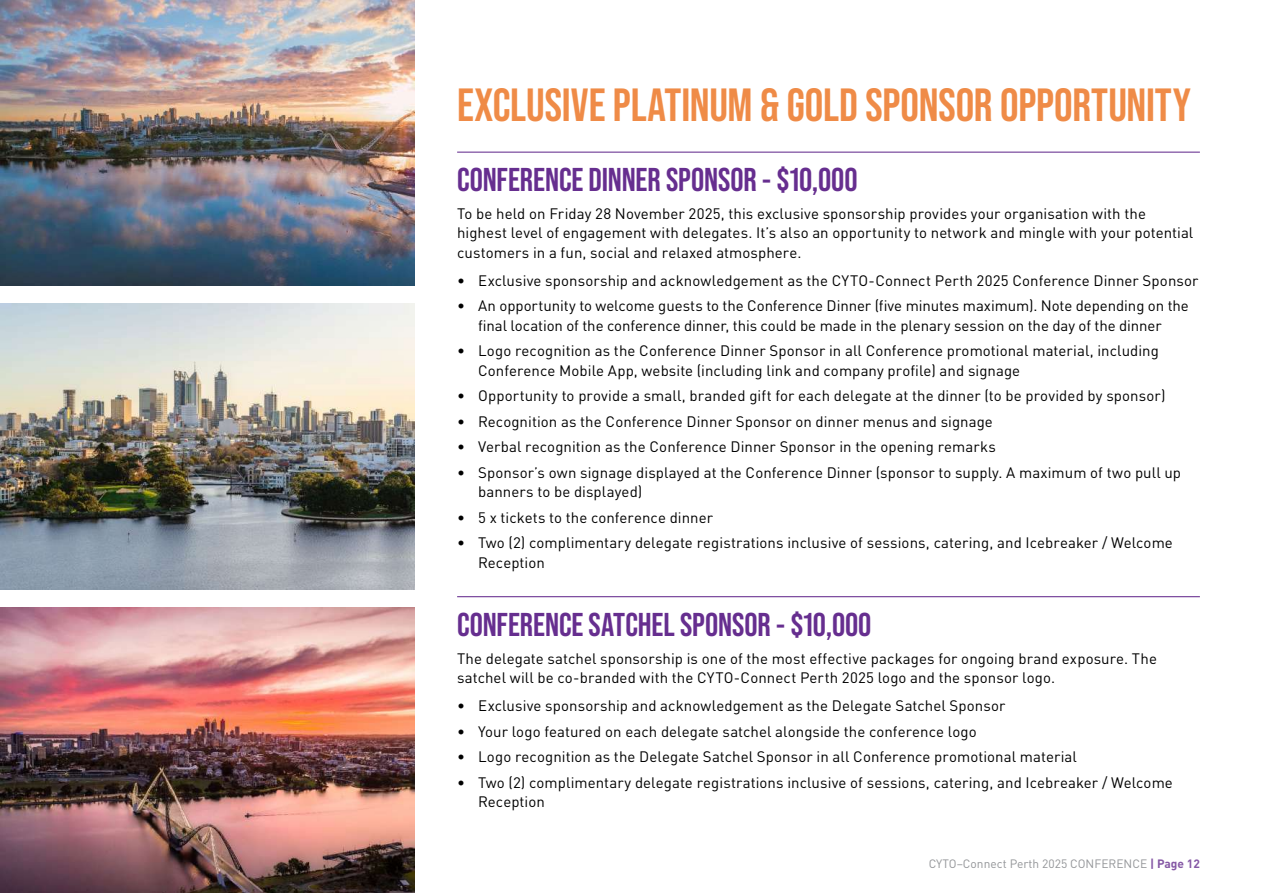
<style>
.page{position:relative;width:1263px;height:893px;background:#fff}
.page>*{position:absolute;margin:0;border:0;box-sizing:border-box;transform-origin:0 0}
.t1{font:700 46.5px "Bebas Neue Pro";letter-spacing:-.005em;color:#ef8b47}
.t2{font:700 33px "Bebas Neue Pro";color:#662e8f}
.t3{font:15px/19.5px "DIN Pro";letter-spacing:.005em;color:#000}
.t4{font:12px "DIN Pro";color:#939598}
.s1{font-weight:700;color:#8558a5}
</style>
<div class="page">
<img style="left:0;top:0;width:415px;height:285px">
<img style="left:0;top:608px;width:415px;height:285px">
<img style="left:0;top:304px;width:415px;height:285px">
<hr style="left:457px;top:152px;width:743px;height:1px;background:#662e8f">
<hr style="left:457px;top:596px;width:743px;height:1px;background:#662e8f">
<h1 class="t1" style="left:457px;top:78px;width:735px">EXCLUSIVE PLATINUM &amp; GOLD SPONSOR OPPORTUNITY</h1>
<h2 class="t2" style="left:457px;top:161px;width:402px">CONFERENCE DINNER SPONSOR - $10,000</h2>
<p class="t3" style="left:457px;top:202px;width:738px">To be held on Friday 28 November 2025, this exclusive sponsorship provides your organisation with the highest level of engagement with delegates. It’s also an opportunity to network and mingle with your potential customers in a fun, social and relaxed atmosphere.</p>
<p class="t3" style="left:457px;top:269px;width:743px">• Exclusive sponsorship and acknowledgement as the CYTO-Connect Perth 2025 Conference Dinner Sponsor</p>
<p class="t3" style="left:457px;top:295px;width:733px;text-align:center">• An opportunity to welcome guests to the Conference Dinner (five minutes maximum). Note depending on the final location of the conference dinner, this could be made in the plenary session on the day of the dinner</p>
<p class="t3" style="left:478px;top:340px;width:682px;text-indent:-21px">• Logo recognition as the Conference Dinner Sponsor in all Conference promotional material, including<br>Conference Mobile App, website (including link and company profile) and signage</p>
<p class="t3" style="left:457px;top:385px;width:710px">• Opportunity to provide a small, branded gift for each delegate at the dinner (to be provided by sponsor)</p>
<p class="t3" style="left:457px;top:410px;width:537px">• Recognition as the Conference Dinner Sponsor on dinner menus and signage</p>
<p class="t3" style="left:457px;top:436px;width:540px">• Verbal recognition as the Conference Dinner Sponsor in the opening remarks</p>
<p class="t3" style="left:478px;top:461px;width:704px;text-indent:-21px">• Sponsor’s own signage displayed at the Conference Dinner (sponsor to supply. A maximum of two pull up banners to be displayed)</p>
<p class="t3" style="left:457px;top:506px;width:257px">• 5 x tickets to the conference dinner</p>
<p class="t3" style="left:478px;top:532px;width:696px;text-indent:-21px">• Two (2) complimentary delegate registrations inclusive of sessions, catering, and Icebreaker / Welcome<br>Reception</p>
<h2 class="t2" style="left:457px;top:605px;width:416px">CONFERENCE SATCHEL SPONSOR - $10,000</h2>
<p class="t3" style="left:457px;top:647px;width:701px">The delegate satchel sponsorship is one of the most effective packages for ongoing brand exposure. The satchel will be co-branded with the CYTO-Connect Perth 2025 logo and the sponsor logo.</p>
<p class="t3" style="left:457px;top:694px;width:550px">• Exclusive sponsorship and acknowledgement as the Delegate Satchel Sponsor</p>
<p class="t3" style="left:457px;top:720px;width:521px">• Your logo featured on each delegate satchel alongside the conference logo</p>
<p class="t3" style="left:457px;top:745px;width:621px">• Logo recognition as the Delegate Satchel Sponsor in all Conference promotional material</p>
<p class="t3" style="left:478px;top:771px;width:696px;text-indent:-21px">• Two (2) complimentary delegate registrations inclusive of sessions, catering, and Icebreaker / Welcome<br>Reception</p>
<p class="t4" style="left:929px;top:854px;width:273px">CYTO–Connect Perth 2025 CONFERENCE <span class="s1">| Page 12</span></p>
</div>
